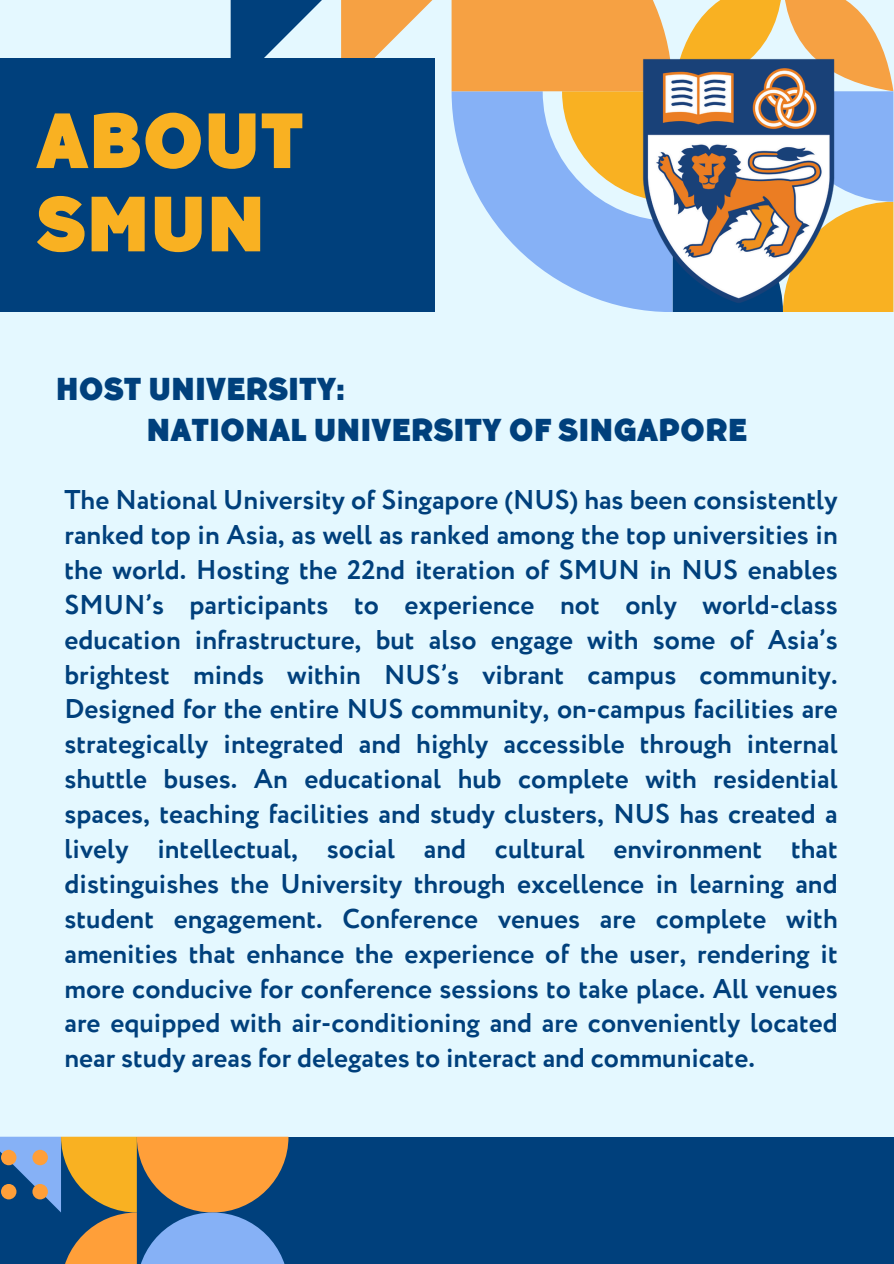
<style>
.page{position:relative;width:894px;height:1264px;background:#fff}
.page>*{position:absolute;margin:0;border:0;box-sizing:border-box;transform-origin:0 0}
.t1{font:900 78px/83.2px "TT Corals";color:#f9b122}
.t2{font:900 31.5px/40.5px "TT Corals";color:#00407c}
.t3{font:700 27px/34.8px "Circe";color:#00407c;text-align:justify}
</style>
<div class="page">
<div style="left:0;top:0;width:893px;height:1263px;background:#e4f8ff"></div>
<svg style="left:230px;top:0;width:663px;height:312px"></svg>
<div style="left:0;top:58px;width:435px;height:254px;background:#00407c"></div>
<div style="left:0;top:1136px;width:893px;height:127px;background:#00407c"></div>
<svg style="left:0;top:1136px;width:288px;height:127px"></svg>
<img style="left:639px;top:58px;width:198px;height:246px">
<h1 class="t1" style="left:36px;top:101px;width:269px">ABOUT<br>SMUN</h1>
<p class="t2" style="left:146px;top:370px;width:602px;text-indent:-91px">HOST UNIVERSITY:<br>NATIONAL UNIVERSITY OF SINGAPORE</p>
<p class="t3" style="left:64px;top:484px;width:774px">The National University of Singapore (NUS) has been consistently ranked top in Asia, as well as ranked among the top universities in the world. Hosting the 22nd iteration of SMUN in NUS enables SMUN’s participants to experience not only world-class education infrastructure, but also engage with some of Asia’s brightest minds within NUS’s vibrant campus community.<br>Designed for the entire NUS community, on-campus facilities are strategically integrated and highly accessible through internal shuttle buses. An educational hub complete with residential spaces, teaching facilities and study clusters, NUS has created a lively intellectual, social and cultural environment that distinguishes the University through excellence in learning and student engagement. Conference venues are complete with amenities that enhance the experience of the user, rendering it more conducive for conference sessions to take place. All venues are equipped with air-conditioning and are conveniently located near study areas for delegates to interact and communicate.</p>
</div>
